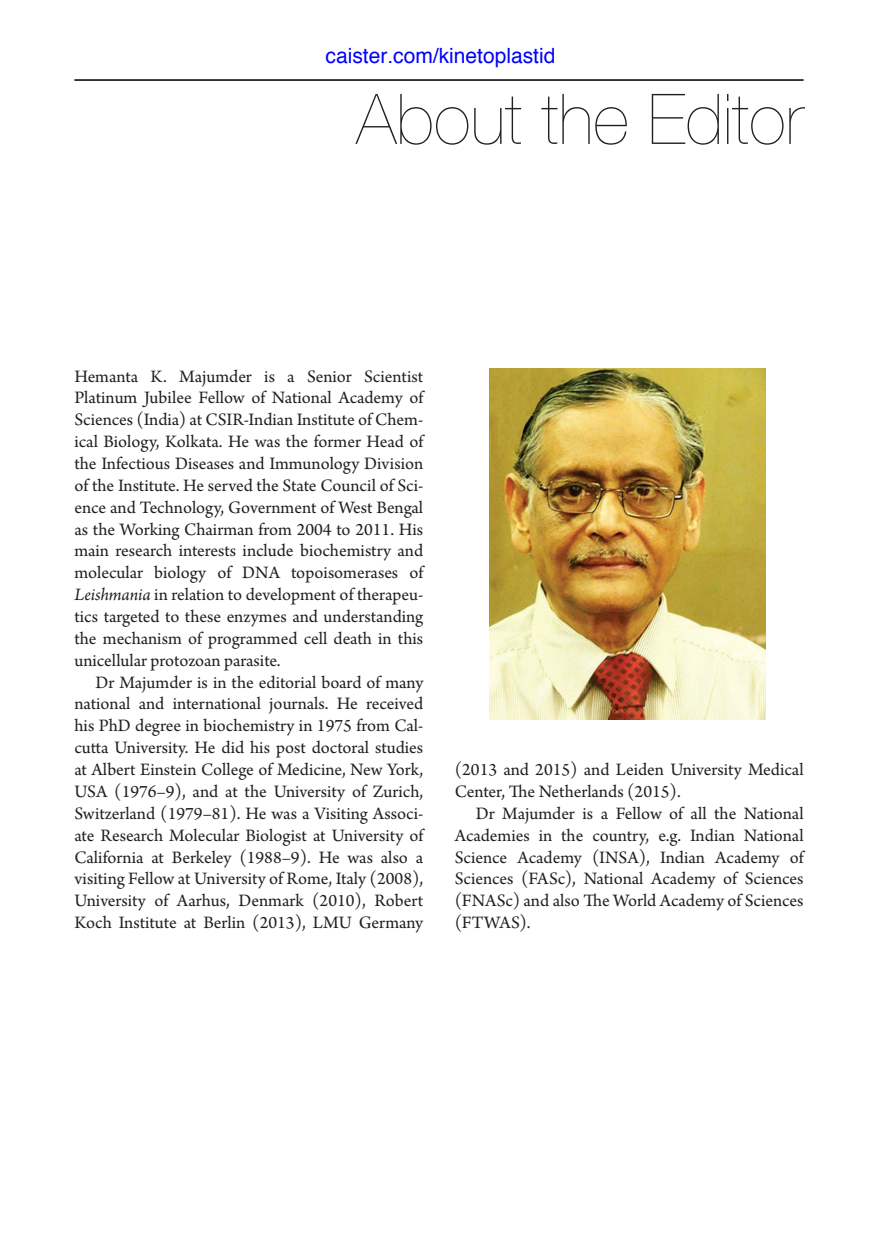
<style>
.page{position:relative;width:883px;height:1260px;background:#fff}
.page>*{position:absolute;margin:0;border:0;box-sizing:border-box;transform-origin:0 0}
.t1{font:200 70px "Helvetica Neue";color:#231f20}
.t2{font:21px "Helvetica";color:#00f}
.t3{font:18.38px/21.9px "Arno Pro";color:#231f20;text-align:justify}
.s1{font-style:italic}
</style>
<div class="page">
<hr style="left:74px;top:79px;width:730px;height:2px;background:#231f20">
<img style="left:490px;top:368px;width:275px;height:352px">
<p class="t2" style="left:326px;top:47px;width:231px">caister.com/kinetoplastid</p>
<h1 class="t1" style="left:356px;top:79px;width:449px">About the Editor</h1>
<p class="t3" style="left:74px;top:366px;width:350px">Hemanta K. Majumder is a Senior Scientist Platinum Jubilee Fellow of National Academy of Sciences (India) at CSIR-Indian Institute of Chem&shy;ical Biology, Kolkata. He was the former Head of the Infectious Diseases and Immunology Division of the Institute. He served the State Council of Sci&shy;ence and Technology, Government of West Bengal as the Working Chairman from 2004 to 2011. His main research interests include biochemistry and molecular biology of DNA topoisomerases of <span class="s1">Leishmania</span> in relation to development of therapeu&shy;tics targeted to these enzymes and understanding the mechanism of programmed cell death in this unicellular protozoan parasite.</p>
<p class="t3" style="left:74px;top:672px;width:350px;text-indent:21px">Dr Majumder is in the editorial board of many national and international journals. He received his PhD degree in biochemistry in 1975 from Cal&shy;cutta University. He did his post doctoral studies at Albert Einstein College of Medicine, New York, USA (1976–9), and at the University of Zurich, Switzerland (1979–81). He was a Visiting Associ&shy;ate Research Molecular Biologist at University of California at Berkeley (1988–9). He was also a visiting Fellow at University of Rome, Italy (2008), University of Aarhus, Denmark (2010), Robert Koch Institute at Berlin (2013), LMU Germany</p>
<p class="t3" style="left:455px;top:760px;width:350px">(2013 and 2015) and Leiden University Medical<br>Center, The Netherlands (2015).</p>
<p class="t3" style="left:455px;top:803px;width:350px;text-indent:21px">Dr Majumder is a Fellow of all the National Academies in the country, e.g. Indian National Science Academy (INSA), Indian Academy of Sciences (FASc), National Academy of Sciences (FNASc) and also The World Academy of Sciences (FTWAS).</p>
</div>
